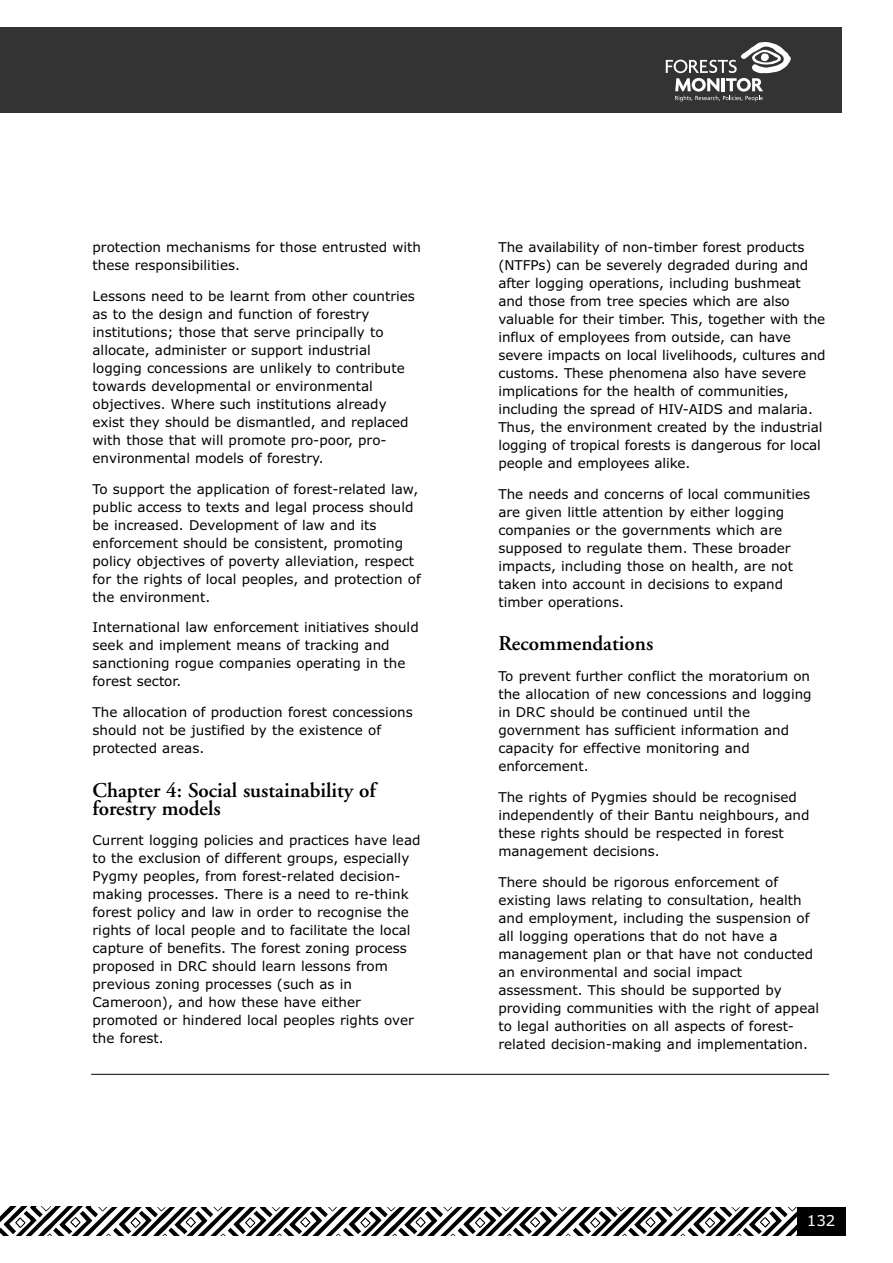
<style>
.page{position:relative;width:893px;height:1263px;background:#fff}
.page>*{position:absolute;margin:0;border:0;box-sizing:border-box;transform-origin:0 0}
.t1{font:600 21px/18px "Adobe Garamond";color:#000}
.t2{font:15px "Verdana";color:#fff}
.t3{font:13.5px/18px "Verdana";color:#000}
</style>
<div class="page">
<div style="left:0;top:28px;width:842px;height:85px;background:#333"></div>
<svg style="left:666px;top:42px;width:125px;height:59px"></svg>
<div style="left:797px;top:1207px;width:48px;height:28px;background:#000"></div>
<svg style="left:0;top:1207px;width:797px;height:28px"></svg>
<hr style="left:91px;top:1074px;width:738px;height:1px;background:#000">
<p class="t3" style="left:93px;top:239px;width:330px">protection mechanisms for those entrusted with these responsibilities.</p>
<p class="t3" style="left:93px;top:288px;width:324px">Lessons need to be learnt from other countries as to the design and function of forestry institutions; those that serve principally to allocate, administer or support industrial logging concessions are unlikely to contribute towards developmental or environmental objectives. Where such institutions already exist they should be dismantled, and replaced with those that will promote pro-poor, pro&shy;environmental models of forestry.</p>
<p class="t3" style="left:93px;top:481px;width:330px">To support the application of forest-related law, public access to texts and legal process should be increased. Development of law and its enforcement should be consistent, promoting policy objectives of poverty alleviation, respect for the rights of local peoples, and protection of the environment.</p>
<p class="t3" style="left:93px;top:620px;width:328px">International law enforcement initiatives should seek and implement means of tracking and sanctioning rogue companies operating in the forest sector.</p>
<p class="t3" style="left:93px;top:704px;width:322px">The allocation of production forest concessions should not be justified by the existence of protected areas.</p>
<h1 class="t1" style="left:93px;top:783px;width:285px">Chapter 4: Social sustainability of forestry models</h1>
<p class="t3" style="left:93px;top:833px;width:329px">Current logging policies and practices have lead to the exclusion of different groups, especially Pygmy peoples, from forest-related decision&shy;making processes. There is a need to re-think forest policy and law in order to recognise the rights of local people and to facilitate the local capture of benefits. The forest zoning process proposed in DRC should learn lessons from previous zoning processes (such as in Cameroon), and how these have either promoted or hindered local peoples rights over the forest.</p>
<p class="t3" style="left:498px;top:239px;width:329px">The availability of non-timber forest products (NTFPs) can be severely degraded during and after logging operations, including bushmeat and those from tree species which are also valuable for their timber. This, together with the influx of employees from outside, can have severe impacts on local livelihoods, cultures and customs. These phenomena also have severe implications for the health of communities, including the spread of HIV-AIDS and malaria.<br>Thus, the environment created by the industrial logging of tropical forests is dangerous for local people and employees alike.</p>
<p class="t3" style="left:498px;top:486px;width:313px">The needs and concerns of local communities are given little attention by either logging companies or the governments which are supposed to regulate them. These broader impacts, including those on health, are not taken into account in decisions to expand timber operations.</p>
<h1 class="t1" style="left:498px;top:637px;width:156px">Recommendations</h1>
<p class="t3" style="left:498px;top:668px;width:315px">To prevent further conflict the moratorium on the allocation of new concessions and logging in DRC should be continued until the government has sufficient information and capacity for effective monitoring and enforcement.</p>
<p class="t3" style="left:498px;top:789px;width:313px">The rights of Pygmies should be recognised independently of their Bantu neighbours, and these rights should be respected in forest management decisions.</p>
<p class="t3" style="left:498px;top:874px;width:322px">There should be rigorous enforcement of existing laws relating to consultation, health and employment, including the suspension of all logging operations that do not have a management plan or that have not conducted an environmental and social impact assessment. This should be supported by providing communities with the right of appeal to legal authorities on all aspects of forest&shy;related decision-making and implementation.</p>
<p class="t2" style="left:807px;top:1214px;width:30px">132</p>
</div>
